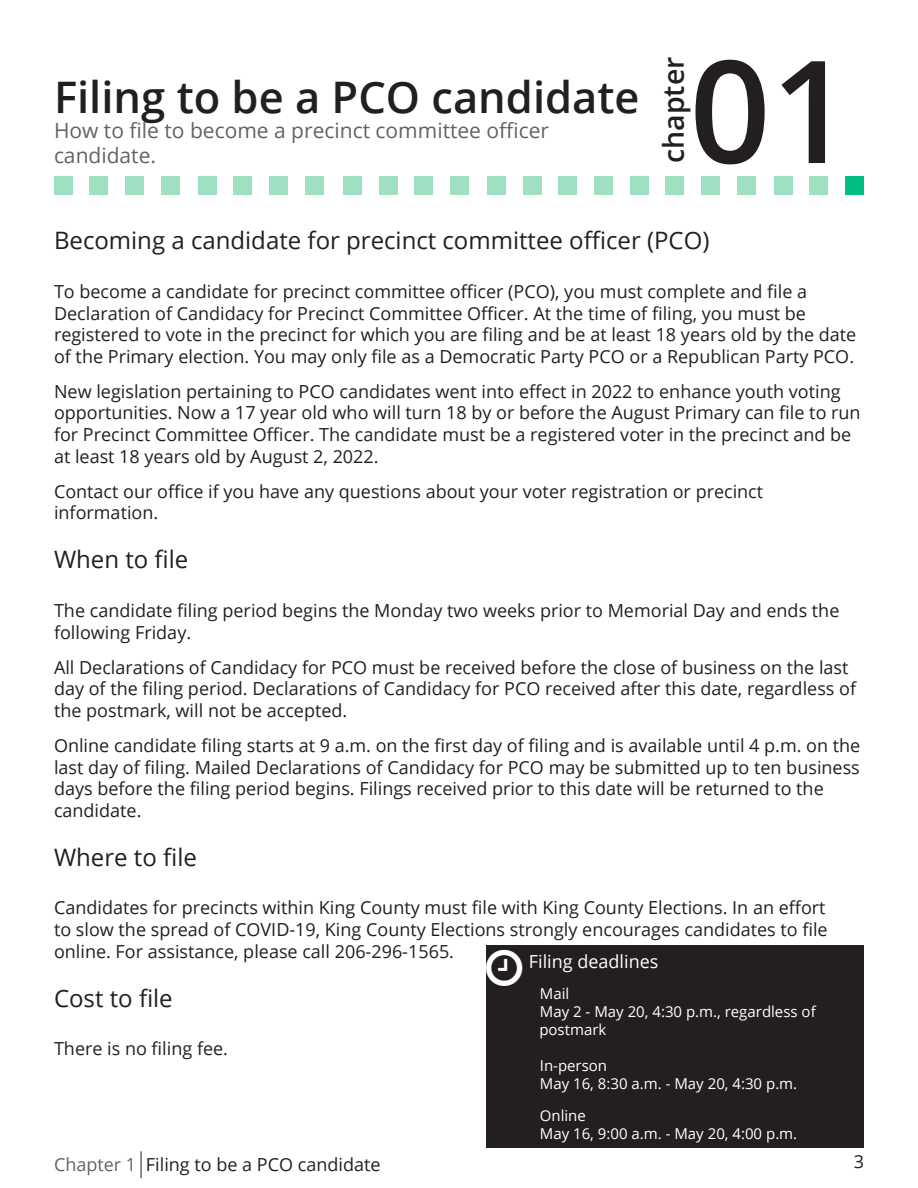
<style>
.page{position:relative;width:918px;height:1188px;background:#fff}
.page>*{position:absolute;margin:0;border:0;box-sizing:border-box;transform-origin:0 0}
.Chapter_Header{font:600 142.5px "Open Sans";color:#231f20}
.Chapter_Header-2{font:600 43.5px "Open Sans";color:#231f20}
.t1{font:600 28.5px "Open Sans";color:#231f20}
.Section_Header{font:24px "Open Sans";color:#231f20}
.Chapter_description{font:21px/25.2px "Open Sans";color:#636366}
.Section_text{font:18px/21.6px "Open Sans";color:#231f20}
.Header_footer{font:18px "Open Sans";color:#231f20}
.Box_header_-_white{font:18px "Open Sans";color:#fff}
.Box_text-_white{font:15px/18px "Open Sans";color:#fff}
.Box_header_-_white-2{font:15px/18px "Open Sans";color:#fff}
.s1{color:#636366}
</style>
<div class="page">
<div style="left:125px;top:176px;width:19px;height:19px;background:#9fe0c0"></div>
<div style="left:161px;top:176px;width:18px;height:19px;background:#9fe0c0"></div>
<div style="left:198px;top:176px;width:18px;height:19px;background:#9fe0c0"></div>
<div style="left:234px;top:176px;width:18px;height:19px;background:#9fe0c0"></div>
<div style="left:269px;top:176px;width:19px;height:19px;background:#9fe0c0"></div>
<div style="left:305px;top:176px;width:18px;height:19px;background:#9fe0c0"></div>
<div style="left:343px;top:176px;width:19px;height:19px;background:#9fe0c0"></div>
<div style="left:379px;top:176px;width:18px;height:19px;background:#9fe0c0"></div>
<div style="left:415px;top:176px;width:18px;height:19px;background:#9fe0c0"></div>
<div style="left:450px;top:176px;width:19px;height:19px;background:#9fe0c0"></div>
<div style="left:487px;top:176px;width:19px;height:19px;background:#9fe0c0"></div>
<div style="left:523px;top:176px;width:18px;height:19px;background:#9fe0c0"></div>
<div style="left:559px;top:176px;width:18px;height:19px;background:#9fe0c0"></div>
<div style="left:594px;top:176px;width:19px;height:19px;background:#9fe0c0"></div>
<div style="left:630px;top:176px;width:18px;height:19px;background:#9fe0c0"></div>
<div style="left:666px;top:176px;width:18px;height:19px;background:#9fe0c0"></div>
<div style="left:701px;top:176px;width:19px;height:19px;background:#9fe0c0"></div>
<div style="left:737px;top:176px;width:18px;height:19px;background:#9fe0c0"></div>
<div style="left:774px;top:176px;width:18px;height:19px;background:#9fe0c0"></div>
<div style="left:486px;top:945px;width:378px;height:203px;background:#231f20"></div>
<div style="left:810px;top:176px;width:18px;height:19px;background:#9fe0c0"></div>
<div style="left:845px;top:176px;width:19px;height:19px;background:#00bf83"></div>
<div style="left:54px;top:176px;width:18px;height:19px;background:#9fe0c0"></div>
<div style="left:90px;top:176px;width:18px;height:19px;background:#9fe0c0"></div>
<svg style="left:141px;top:1151px;width:1px;height:27px"></svg>
<p class="Chapter_Header-2" style="left:54px;top:67px;width:587px">Filing to be a PCO candidate</p>
<p class="Chapter_description" style="left:54px;top:117px;width:497px">How to file to become a precinct committee officer candidate.</p>
<h3 class="t1" style="left:654px;top:163px;width:108px;rotate:-90deg">chapter</h3>
<p class="Chapter_Header" style="left:689px;top:14px;width:164px">01</p>
<p class="Section_Header" style="left:54px;top:224px;width:657px">Becoming a candidate for precinct committee officer (PCO)</p>
<p class="Section_text" style="left:54px;top:280px;width:804px">To become a candidate for precinct committee officer (PCO), you must complete and file a Declaration of Candidacy for Precinct Committee Officer. At the time of filing, you must be registered to vote in the precinct for which you are filing and be at least 18 years old by the date of the Primary election. You may only file as a Democratic Party PCO or a Republican Party PCO.</p>
<p class="Section_text" style="left:54px;top:380px;width:808px">New legislation pertaining to PCO candidates went into effect in 2022 to enhance youth voting opportunities. Now a 17 year old who will turn 18 by or before the August Primary can file to run for Precinct Committee Officer. The candidate must be a registered voter in the precinct and be at least 18 years old by August 2, 2022.</p>
<p class="Section_text" style="left:54px;top:480px;width:711px">Contact our office if you have any questions about your voter registration or precinct information.</p>
<p class="Section_Header" style="left:54px;top:543px;width:136px">When to file</p>
<p class="Section_text" style="left:54px;top:599px;width:787px">The candidate filing period begins the Monday two weeks prior to Memorial Day and ends the following Friday.</p>
<p class="Section_text" style="left:54px;top:656px;width:804px">All Declarations of Candidacy for PCO must be received before the close of business on the last day of the filing period. Declarations of Candidacy for PCO received after this date, regardless of the postmark, will not be accepted.</p>
<p class="Section_text" style="left:54px;top:734px;width:808px">Online candidate filing starts at 9 a.m. on the first day of filing and is available until 4 p.m. on the last day of filing. Mailed Declarations of Candidacy for PCO may be submitted up to ten business days before the filing period begins. Filings received prior to this date will be returned to the candidate.</p>
<p class="Section_Header" style="left:54px;top:841px;width:144px">Where to file</p>
<p class="Section_text" style="left:54px;top:897px;width:775px;text-align:justify">Candidates for precincts within King County must file with King County Elections. In an effort to slow the spread of COVID-19, King County Elections strongly encourages candidates to file online. For assistance, please call 206-296-1565.</p>
<p class="Section_Header" style="left:54px;top:982px;width:120px">Cost to file</p>
<p class="Section_text" style="left:54px;top:1038px;width:176px">There is no filing fee.</p>
<p class="Box_header_-_white" style="left:529px;top:949px;width:131px">Filing deadlines</p>
<p class="Box_header_-_white-2" style="left:540px;top:984px;width:31px">Mail</p>
<p class="Box_header_-_white-2" style="left:539px;top:1002px;width:278px">May 2 - May 20, 4:30 p.m., regardless of postmark</p>
<p class="Box_text-_white" style="left:540px;top:1056px;width:259px">In-person<br>May 16, 8:30 a.m. - May 20, 4:30 p.m.</p>
<p class="Box_text-_white" style="left:540px;top:1106px;width:259px">Online<br>May 16, 9:00 a.m. - May 20, 4:00 p.m.</p>
<p class="Header_footer" style="left:54px;top:1152px;width:328px"><span class="s1">Chapter 1</span> Filing to be a PCO candidate</p>
<p class="Section_text" style="left:854px;top:1150px;width:12px">3</p>
</div>
